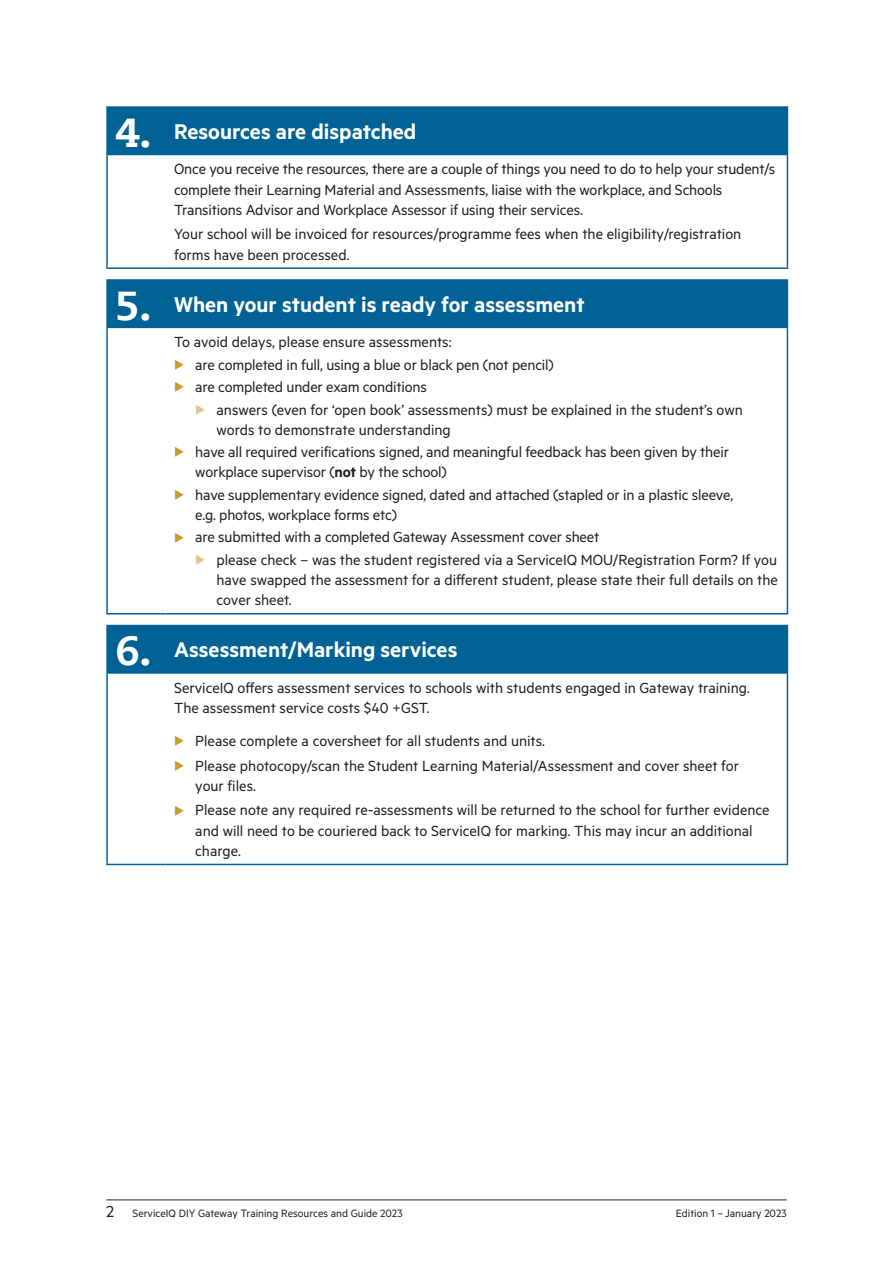
<style>
.page{position:relative;width:893px;height:1263px;background:#fff}
.page>*{position:absolute;margin:0;border:0;box-sizing:border-box;transform-origin:0 0}
.t1{font:600 24px "Metric";color:#fff}
.t2{font:16.5px/20.2px "Metric";letter-spacing:-.005em;color:#231f20}
.t3{font:12px "Metric";color:#231f20}
.s1{font-family:"Caecilia LT Pro 85";font-weight:800;font-size:40.5px}
.s2{color:#c9992b}
.s3{color:#e1c58c}
.s4{font-weight:600}
.s5{font-size:18px}
</style>
<div class="page">
<hr style="left:106px;top:1199px;width:681px;height:1px;background:#231f20">
<div style="left:108px;top:108px;width:679px;height:47px;background:#016395"></div>
<hr style="left:106px;top:106px;width:60px;height:2px;background:#016395">
<hr style="left:106px;top:108px;width:2px;height:47px;background:#016395">
<hr style="left:166px;top:106px;width:622px;height:2px;background:#016395">
<hr style="left:787px;top:108px;width:1px;height:47px;background:#016395">
<hr style="left:106px;top:155px;width:2px;height:112px;background:#016395">
<hr style="left:787px;top:155px;width:1px;height:112px;background:#016395">
<hr style="left:106px;top:267px;width:60px;height:2px;background:#016395">
<hr style="left:166px;top:267px;width:622px;height:2px;background:#016395">
<div style="left:108px;top:281px;width:679px;height:47px;background:#016395"></div>
<hr style="left:106px;top:279px;width:60px;height:2px;background:#016395">
<hr style="left:106px;top:281px;width:2px;height:47px;background:#016395">
<hr style="left:166px;top:279px;width:622px;height:2px;background:#016395">
<hr style="left:787px;top:281px;width:1px;height:47px;background:#016395">
<hr style="left:106px;top:328px;width:2px;height:285px;background:#016395">
<hr style="left:787px;top:328px;width:1px;height:285px;background:#016395">
<hr style="left:106px;top:613px;width:60px;height:1px;background:#016395">
<hr style="left:166px;top:613px;width:622px;height:1px;background:#016395">
<div style="left:108px;top:626px;width:679px;height:48px;background:#016395"></div>
<hr style="left:106px;top:625px;width:60px;height:1px;background:#016395">
<hr style="left:106px;top:626px;width:2px;height:48px;background:#016395">
<hr style="left:166px;top:625px;width:622px;height:1px;background:#016395">
<hr style="left:787px;top:626px;width:1px;height:48px;background:#016395">
<hr style="left:106px;top:674px;width:2px;height:190px;background:#016395">
<hr style="left:787px;top:674px;width:1px;height:190px;background:#016395">
<hr style="left:106px;top:864px;width:60px;height:1px;background:#016395">
<hr style="left:166px;top:864px;width:622px;height:1px;background:#016395">
<h1 class="t1" style="left:116px;top:117px;width:302px"><span class="s1">4.</span> Resources are dispatched</h1>
<p class="t2" style="left:174px;top:159px;width:603px">Once you receive the resources, there are a couple of things you need to do to help your student/s complete their Learning Material and Assessments, liaise with the workplace, and Schools<br>Transitions Advisor and Workplace Assessor if using their services.</p>
<p class="t2" style="left:174px;top:224px;width:569px">Your school will be invoiced for resources/programme fees when the eligibility/registration forms have been processed.</p>
<h1 class="t1" style="left:116px;top:290px;width:471px"><span class="s1">5.</span> When your student is ready for assessment</h1>
<p class="t2" style="left:174px;top:331px;width:279px">To avoid delays, please ensure assessments:</p>
<p class="t2" style="left:174px;top:354px;width:381px"><span class="s2">◆</span> are completed in full, using a blue or black pen (not pencil)</p>
<p class="t2" style="left:174px;top:376px;width:254px"><span class="s2">◆</span> are completed under exam conditions</p>
<p class="t2" style="left:217px;top:399px;width:528px;text-indent:-21px"><span class="s3">◆</span> answers (even for ‘open book’ assessments) must be explained in the student’s own words to demonstrate understanding</p>
<p class="t2" style="left:195px;top:441px;width:535px;text-indent:-21px"><span class="s2">◆</span> have all required verifications signed, and meaningful feedback has been given by their workplace supervisor (<span class="s4">not</span> by the school)</p>
<p class="t2" style="left:195px;top:484px;width:539px;text-indent:-21px"><span class="s2">◆</span> have supplementary evidence signed, dated and attached (stapled or in a plastic sleeve, e.g. photos, workplace forms etc)</p>
<p class="t2" style="left:174px;top:526px;width:427px"><span class="s2">◆</span> are submitted with a completed Gateway Assessment cover sheet</p>
<p class="t2" style="left:217px;top:549px;width:563px;text-align:justify;text-indent:-21px"><span class="s3">◆</span> please check – was the student registered via a ServiceIQ MOU/Registration Form? If you have swapped the assessment for a different student, please state their full details on the cover sheet.</p>
<h1 class="t1" style="left:116px;top:636px;width:343px"><span class="s1">6.</span> Assessment/Marking services</h1>
<p class="t2" style="left:174px;top:677px;width:577px">ServiceIQ offers assessment services to schools with students engaged in Gateway training.<br>The assessment service costs $40 +GST.</p>
<p class="t2" style="left:174px;top:730px;width:373px"><span class="s2">◆</span> Please complete a coversheet for all students and units.</p>
<p class="t2" style="left:195px;top:755px;width:545px;text-indent:-21px"><span class="s2">◆</span> Please photocopy/scan the Student Learning Material/Assessment and cover sheet for your files.</p>
<p class="t2" style="left:195px;top:800px;width:576px;text-indent:-21px"><span class="s2">◆</span> Please note any required re-assessments will be returned to the school for further evidence and will need to be couriered back to ServiceIQ for marking. This may incur an additional charge.</p>
<p class="t3" style="left:106px;top:1206px;width:298px"><span class="s5">2</span> ServiceIQ DIY Gateway Training Resources and Guide 2023</p>
<p class="t3" style="left:676px;top:1206px;width:112px">Edition 1 – January 2023</p>
</div>
